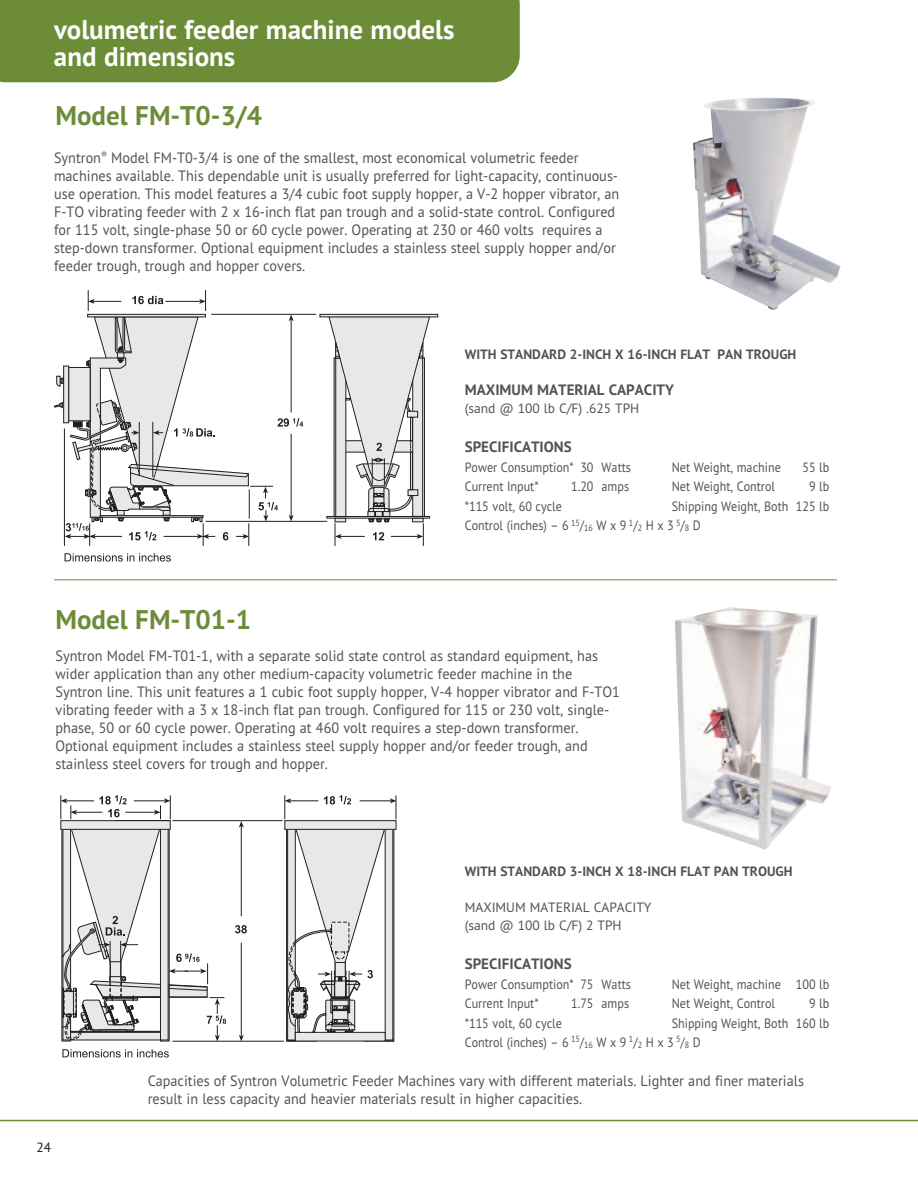
<style>
.page{position:relative;width:918px;height:1188px;background:#fff}
.page>*{position:absolute;margin:0;border:0;box-sizing:border-box;transform-origin:0 0}
.t1{font:700 27px/27px "PT Sans";color:#fff}
.t2{font:700 27px "PT Sans";color:#6c8c37}
.t3{font:15px/18px "PT Sans";color:#505358;scale:.95 1}
.t4{font:700 15px "PT Sans";color:#505358}
.t5{font:13.5px/19.5px "PT Sans";color:#505358;scale:.9 1}
.t6{font:700 13.5px "PT Sans";color:#505358}
.t7{font:13.5px/18px "PT Sans";color:#505358}
.t8{font:13.5px "PT Sans";color:#231f20}
.s1{font-size:9px}
</style>
<div class="page">
<hr style="left:0;top:1120px;width:918px;height:1px;background:#6c8c37">
<div style="left:0;top:0;width:520px;height:82px;background:#6c8c37"></div>
<div style="left:87px;top:314px;width:119px;height:3px;border:1px solid #231f20"></div>
<svg style="left:88px;top:290px;width:240px;height:25px"></svg>
<div style="left:320px;top:314px;width:118px;height:3px;border:1px solid #231f20"></div>
<svg style="left:88px;top:299px;width:33px;height:5px"></svg>
<hr style="left:166px;top:301px;width:35px;height:1px;background:#231f20">
<svg style="left:199px;top:299px;width:7px;height:5px"></svg>
<svg style="left:132px;top:296px;width:31px;height:8px"></svg>
<svg style="left:54px;top:315px;width:376px;height:231px"></svg>
<svg style="left:65px;top:553px;width:106px;height:9px"></svg>
<svg style="left:226px;top:820px;width:57px;height:196px"></svg>
<hr style="left:172px;top:1041px;width:112px;height:1px;background:#231f20">
<hr style="left:241px;top:826px;width:1px;height:90px;background:#231f20">
<svg style="left:239px;top:821px;width:5px;height:7px"></svg>
<hr style="left:241px;top:943px;width:1px;height:93px;background:#231f20">
<svg style="left:239px;top:1035px;width:5px;height:6px"></svg>
<svg style="left:235px;top:925px;width:12px;height:8px"></svg>
<svg style="left:60px;top:795px;width:166px;height:247px"></svg>
<svg style="left:284px;top:795px;width:113px;height:247px"></svg>
<svg style="left:62px;top:1049px;width:107px;height:9px"></svg>
<hr style="left:54px;top:579px;width:783px;height:1px;background:#6c8c37">
<img style="left:693px;top:98px;width:148px;height:212px">
<img style="left:675px;top:607px;width:156px;height:243px">
<h1 class="t1" style="left:54px;top:15px;width:402px">volumetric feeder machine models and dimensions</h1>
<h1 class="t2" style="left:56px;top:98px;width:208px">Model FM-T0-3/4</h1>
<p class="t3" style="left:54px;top:148px;width:597px">Syntron<sup>®</sup> Model FM-T0-3/4 is one of the smallest, most economical volumetric feeder machines available. This dependable unit is usually preferred for light-capacity, continuous&shy;use operation. This model features a 3/4 cubic foot supply hopper, a V-2 hopper vibrator, an F-TO vibrating feeder with 2 x 16-inch flat pan trough and a solid-state control. Configured for 115 volt, single-phase 50 or 60 cycle power. Operating at 230 or 460 volts requires a step-down transformer. Optional equipment includes a stainless steel supply hopper and/or feeder trough, trough and hopper covers.</p>
<h1 class="t2" style="left:56px;top:602px;width:197px">Model FM-T01-1</h1>
<p class="t6" style="left:465px;top:346px;width:333px">WITH STANDARD 2-INCH X 16-INCH FLAT PAN TROUGH</p>
<p class="t4" style="left:465px;top:380px;width:211px">MAXIMUM MATERIAL CAPACITY</p>
<p class="t7" style="left:465px;top:399px;width:176px">(sand @ 100 lb C/F) .625 TPH</p>
<p class="t4" style="left:465px;top:437px;width:109px">SPECIFICATIONS</p>
<p class="t5" style="left:465px;top:457px;width:186px">Power Consumption* 30 Watts</p>
<p class="t5" style="left:672px;top:457px;width:123px">Net Weight, machine</p>
<p class="t5" style="left:802px;top:457px;width:31px">55 lb</p>
<p class="t5" style="left:465px;top:477px;width:84px">Current Input*</p>
<p class="t5" style="left:571px;top:477px;width:66px">1.20 amps</p>
<p class="t5" style="left:672px;top:477px;width:116px">Net Weight, Control</p>
<p class="t5" style="left:809px;top:477px;width:24px">9 lb</p>
<p class="t5" style="left:465px;top:496px;width:109px">*115 volt, 60 cycle</p>
<p class="t5" style="left:465px;top:496px;width:407px;text-indent:207px">Shipping Weight, Both 125 lb<br>Control (inches) – 6 <sup>15</sup>/<span class="s1">16</span> W x 9 <sup>1</sup>/<span class="s1">2</span> H x 3 <sup>5</sup>/<span class="s1">8</span> D</p>
<p class="t3" style="left:56px;top:646px;width:596px">Syntron Model FM-T01-1, with a separate solid state control as standard equipment, has wider application than any other medium-capacity volumetric feeder machine in the Syntron line. This unit features a 1 cubic foot supply hopper, V-4 hopper vibrator and F-TO1 vibrating feeder with a 3 x 18-inch flat pan trough. Configured for 115 or 230 volt, single&shy;phase, 50 or 60 cycle power. Operating at 460 volt requires a step-down transformer.<br>Optional equipment includes a stainless steel supply hopper and/or feeder trough, and stainless steel covers for trough and hopper.</p>
<p class="t6" style="left:465px;top:863px;width:329px">WITH STANDARD 3-INCH X 18-INCH FLAT PAN TROUGH</p>
<p class="t7" style="left:465px;top:898px;width:188px">MAXIMUM MATERIAL CAPACITY (sand @ 100 lb C/F) 2 TPH</p>
<p class="t4" style="left:465px;top:954px;width:109px">SPECIFICATIONS</p>
<p class="t5" style="left:465px;top:974px;width:186px">Power Consumption* 75 Watts</p>
<p class="t5" style="left:672px;top:974px;width:177px">Net Weight, machine 100 lb</p>
<p class="t5" style="left:465px;top:993px;width:84px">Current Input*</p>
<p class="t5" style="left:571px;top:993px;width:66px">1.75 amps</p>
<p class="t5" style="left:672px;top:993px;width:116px">Net Weight, Control</p>
<p class="t5" style="left:809px;top:993px;width:24px">9 lb</p>
<p class="t5" style="left:465px;top:1013px;width:109px">*115 volt, 60 cycle</p>
<p class="t5" style="left:465px;top:1013px;width:407px;text-indent:207px">Shipping Weight, Both 160 lb<br>Control (inches) – 6 <sup>15</sup>/<span class="s1">16</span> W x 9 <sup>1</sup>/<span class="s1">2</span> H x 3 <sup>5</sup>/<span class="s1">8</span> D</p>
<p class="t8" style="left:37px;top:1138px;width:16px">24</p>
<p class="t3" style="left:148px;top:1072px;width:692px">Capacities of Syntron Volumetric Feeder Machines vary with different materials. Lighter and finer materials result in less capacity and heavier materials result in higher capacities.</p>
</div>
